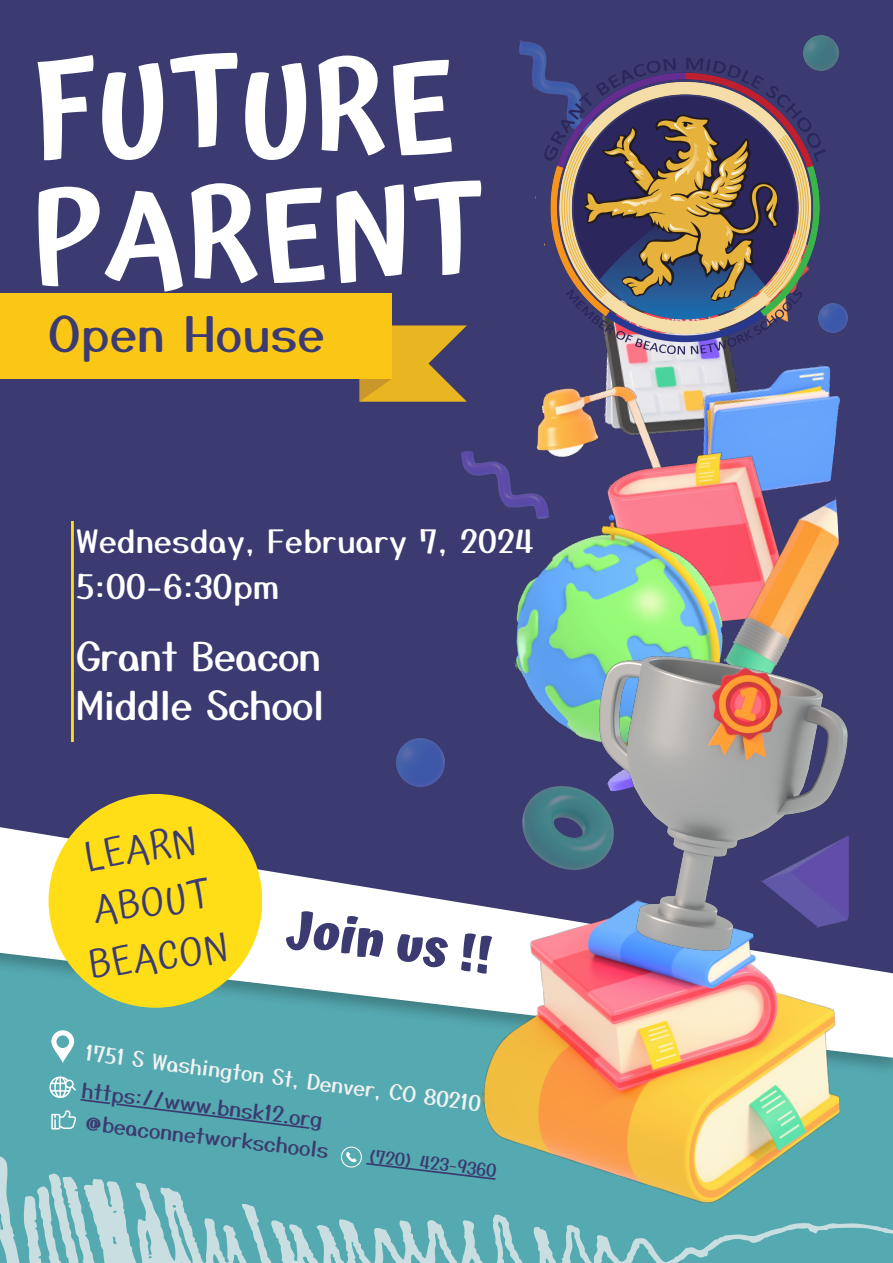
<style>
.page{position:relative;width:893px;height:1263px;background:#3b3b71}
.page>*{position:absolute;margin:0;border:0;box-sizing:border-box;transform-origin:0 0}
.t1{font:600 122.85px/127.6px "Atma";color:#fff}
.t2{font:700 49.5px "Atma";color:#3b3b71}
.t3{font:48px "Yusei Magic";letter-spacing:.015em;color:#3b3b71}
.t4{font:39px/48.9px "Yusei Magic";letter-spacing:-.015em;color:#fff}
.t5{font:39px/54.5px "Atma";color:#3b3b71}
.t6{font:33px "Yusei Magic";letter-spacing:.015em;color:#fff}
.t7{font:31.5px "Yusei Magic";letter-spacing:.015em;color:#fff}
.t8{font:21px "Yusei Magic";color:#3b3b71}
.t9{font:21px "Yusei Magic";color:#f1f2f2}
.t10{font:17.25px "Yusei Magic";color:#3b3b71}
</style>
<div class="page">
<div style="left:0;top:1076px;width:893px;height:80px;background:#55a9b0"></div>
<svg style="left:0;top:1156px;width:893px;height:107px;background:#72b6bc"></svg>
<div style="left:0;top:1059px;width:893px;height:17px;background:#55a9b0"></div>
<svg style="left:0;top:826px;width:893px;height:233px"></svg>
<div style="left:49px;top:794px;width:213px;height:214px;background:#ffde17;border-radius:50%"></div>
<hr style="left:71px;top:521px;width:3px;height:221px;background:#ffde17">
<svg style="left:51px;top:1030px;width:23px;height:33px"></svg>
<svg style="left:360px;top:325px;width:107px;height:77px"></svg>
<div style="left:0;top:294px;width:392px;height:85px;background:#fbc716"></div>
<img style="left:461px;top:451px;width:51px;height:42px">
<img style="left:807px;top:36px;width:28px;height:6px">
<img style="left:397px;top:738px;width:47px;height:48px">
<img style="left:703px;top:366px;width:137px;height:115px">
<img style="left:536px;top:366px;width:167px;height:91px">
<img style="left:565px;top:407px;width:265px;height:90px">
<img style="left:476px;top:894px;width:366px;height:316px">
<img style="left:499px;top:493px;width:262px;height:249px">
<img style="left:716px;top:497px;width:123px;height:159px">
<img style="left:522px;top:786px;width:77px;height:83px">
<img style="left:599px;top:656px;width:248px;height:294px">
<img style="left:751px;top:811px;width:124px;height:126px">
<img style="left:519px;top:40px;width:8px;height:15px">
<img style="left:526px;top:42px;width:321px;height:324px">
<svg style="left:49px;top:1076px;width:273px;height:54px;background:#58a8b0"></svg>
<svg style="left:341px;top:1146px;width:154px;height:34px;background:#57a6ae"></svg>
<p class="t1" style="left:31px;top:44px;width:454px">FUTURE<br>PARENT</p>
<p class="t3" style="left:49px;top:296px;width:278px">Open House</p>
<h5 class="t7" style="left:76px;top:516px;width:459px">Wednesday, February 7, 2024</h5>
<h5 class="t6" style="left:76px;top:560px;width:204px">5:00-6:30pm</h5>
<p class="t4" style="left:76px;top:630px;width:250px">Grant Beacon<br>Middle School</p>
<p class="t5" style="left:72px;top:829px;width:142px;rotate:-7deg">LEARN<br>ABOUT<br>BEACON</p>
<p class="t2" style="left:291px;top:899px;width:208px;rotate:8deg">Join us !!</p>
<h6 class="t9" style="left:87px;top:1037px;width:400px;rotate:7deg">1751 S Washington St, Denver, CO 80210</h6>
<p class="t8" style="left:84px;top:1074px;width:244px;rotate:7deg">https://www.bnsk12.org</p>
<p class="t8" style="left:87px;top:1105px;width:247px;rotate:7deg">@beaconnetworkschools</p>
<p class="t10" style="left:369px;top:1141px;width:131px;rotate:7deg">(720) 423-9360</p>
</div>
